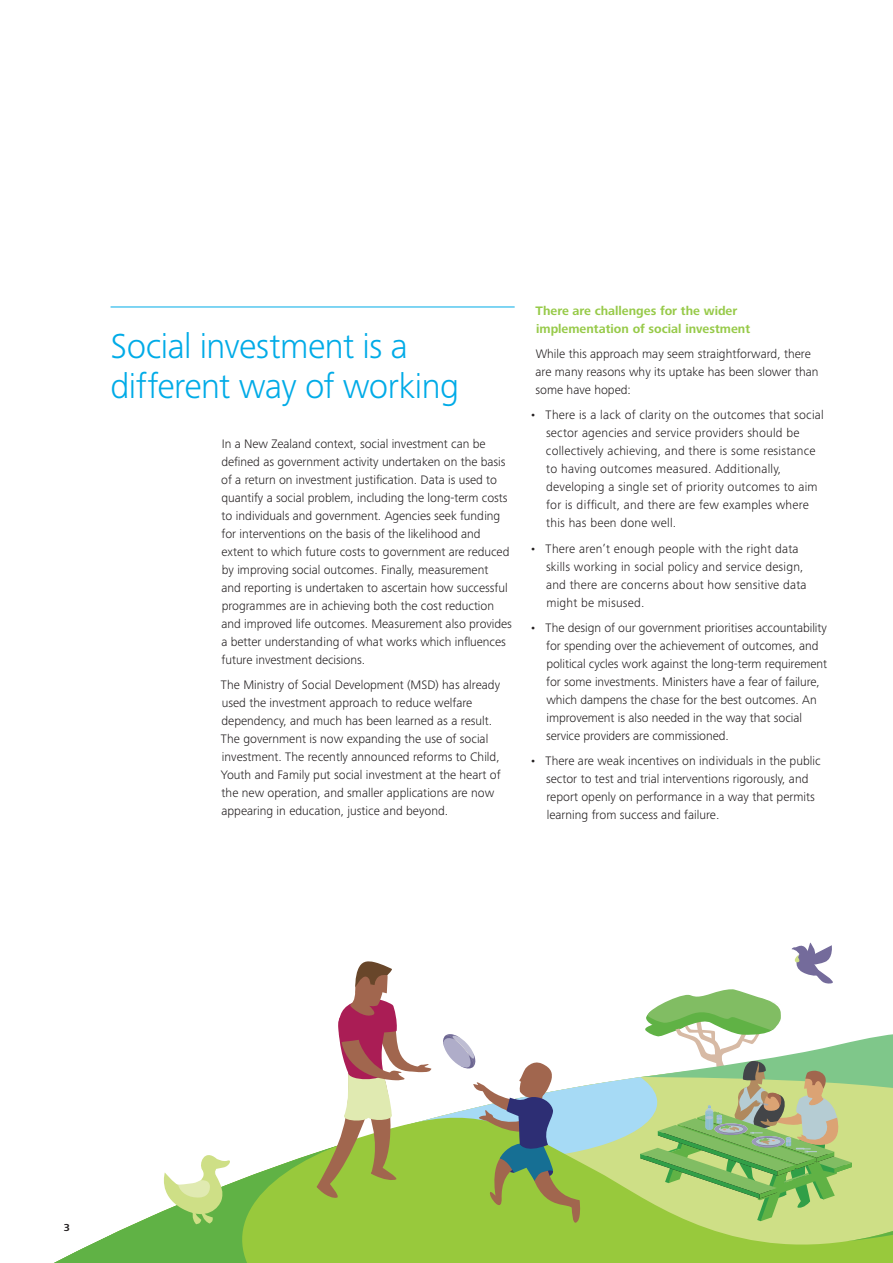
<style>
.page{position:relative;width:893px;height:1263px;background:#fff}
.page>*{position:absolute;margin:0;border:0;box-sizing:border-box;transform-origin:0 0}
.Pull_out_keyline__20{font:300 36px/39.6px "Frutiger Next Pro";letter-spacing:-.015em;color:#00abe7}
.Body_copy__8_5_12pt{font:300 12.75px/18px "Frutiger Next Pro";color:#231f20}
.B_Subhead__8_5_12pt{font:700 12.75px/18px "Frutiger Next Pro";color:#97ca49}
.Caption_header__7_9p{font:700 10.5px "Frutiger Next Pro";color:#231f20}
</style>
<div class="page">
<svg style="left:54px;top:1219px;width:91px;height:44px;fill:#60b245"></svg>
<svg style="left:145px;top:1156px;width:161px;height:107px;background:#8ec65d"></svg>
<svg style="left:158px;top:1155px;width:74px;height:69px"></svg>
<svg style="left:306px;top:942px;width:587px;height:321px"></svg>
<hr style="left:111px;top:307px;width:404px;height:1px;background:#00abe7">
<p class="Pull_out_keyline__20" style="left:111px;top:327px;width:350px">Social investment is a different way of working</p>
<p class="Body_copy__8_5_12pt" style="left:221px;top:435px;width:292px">In a New Zealand context, social investment can be defined as government activity undertaken on the basis of a return on investment justification. Data is used to quantify a social problem, including the long-term costs to individuals and government. Agencies seek funding for interventions on the basis of the likelihood and extent to which future costs to government are reduced by improving social outcomes. Finally, measurement<br>and reporting is undertaken to ascertain how successful programmes are in achieving both the cost reduction and improved life outcomes. Measurement also provides a better understanding of what works which influences future investment decisions.</p>
<p class="Body_copy__8_5_12pt" style="left:221px;top:676px;width:281px">The Ministry of Social Development (MSD) has already used the investment approach to reduce welfare dependency, and much has been learned as a result.<br>The government is now expanding the use of social investment. The recently announced reforms to Child, Youth and Family put social investment at the heart of the new operation, and smaller applications are now appearing in education, justice and beyond.</p>
<p class="B_Subhead__8_5_12pt" style="left:535px;top:301px;width:216px">There are challenges for the wider implementation of social investment</p>
<p class="Body_copy__8_5_12pt" style="left:535px;top:345px;width:285px">While this approach may seem straightforward, there are many reasons why its uptake has been slower than some have hoped:</p>
<p class="Body_copy__8_5_12pt" style="left:546px;top:406px;width:279px;text-indent:-16px">• There is a lack of clarity on the outcomes that social sector agencies and service providers should be collectively achieving, and there is some resistance to having outcomes measured. Additionally, developing a single set of priority outcomes to aim for is difficult, and there are few examples where this has been done well.</p>
<p class="Body_copy__8_5_12pt" style="left:546px;top:539px;width:262px;text-indent:-16px">• There aren’t enough people with the right data skills working in social policy and service design, and there are concerns about how sensitive data might be misused.</p>
<p class="Body_copy__8_5_12pt" style="left:546px;top:619px;width:283px;text-indent:-16px">• The design of our government prioritises accountability for spending over the achievement of outcomes, and political cycles work against the long-term requirement for some investments. Ministers have a fear of failure, which dampens the chase for the best outcomes. An improvement is also needed in the way that social service providers are commissioned.</p>
<p class="Body_copy__8_5_12pt" style="left:546px;top:752px;width:276px;text-indent:-16px">• There are weak incentives on individuals in the public sector to test and trial interventions rigorously, and report openly on performance in a way that permits learning from success and failure.</p>
<p class="Caption_header__7_9p" style="left:64px;top:1221px;width:8px">3</p>
</div>
